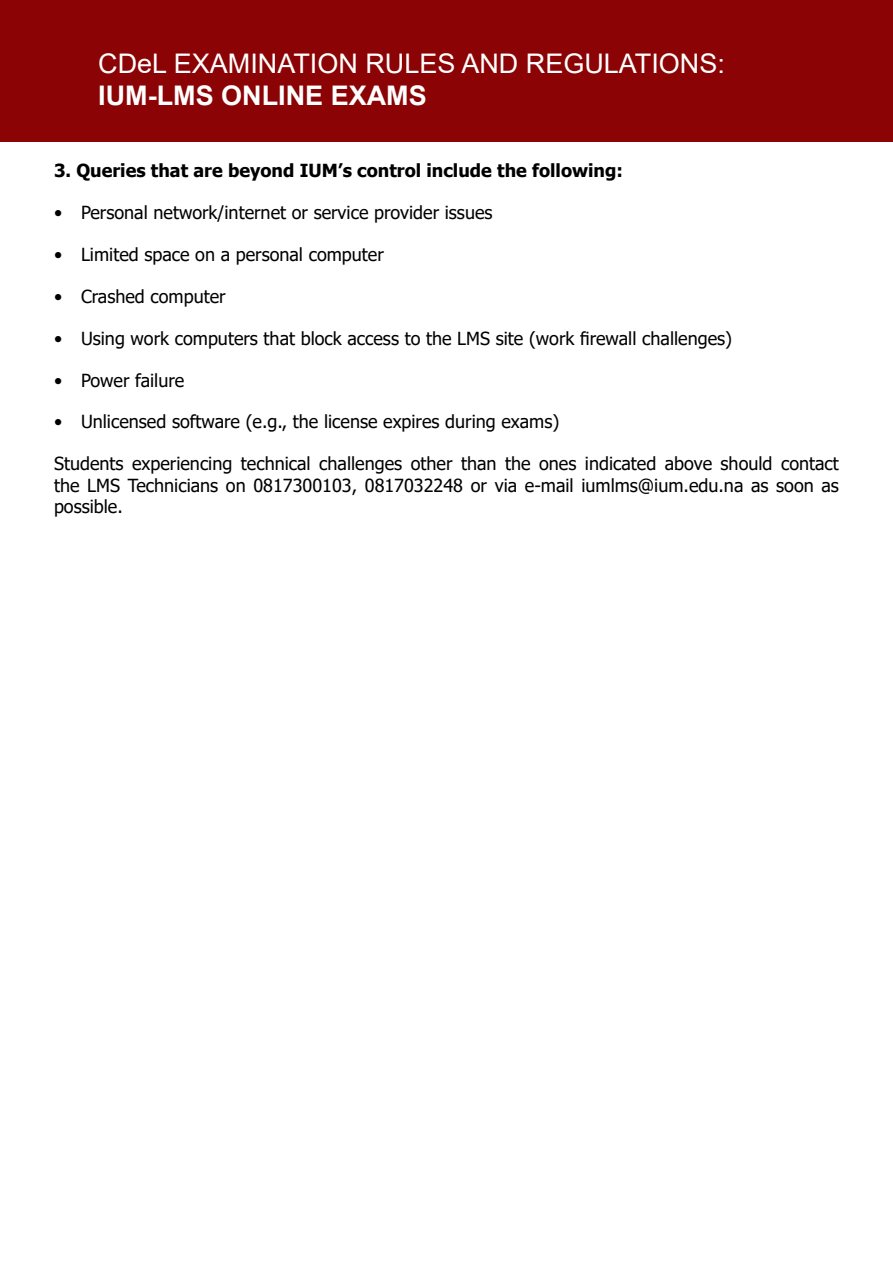
<style>
.page{position:relative;width:893px;height:1263px;background:#fff}
.page>*{position:absolute;margin:0;border:0;box-sizing:border-box;transform-origin:0 0}
.t1{font:27px "Arial";color:#fff}
.t2{font:700 27px "Arial";color:#fff}
.t3{font:18px/21.6px "Tahoma";color:#000;text-align:justify}
.t4{font:700 18px "Tahoma";color:#000}
</style>
<div class="page">
<div style="left:0;top:0;width:893px;height:142px;background:#8b0304"></div>
<h1 class="t1" style="left:98px;top:45px;width:628px">CDeL EXAMINATION RULES AND REGULATIONS:</h1>
<h1 class="t2" style="left:98px;top:77px;width:330px">IUM-LMS ONLINE EXAMS</h1>
<p class="t4" style="left:54px;top:158px;width:570px">3. Queries that are beyond IUM’s control include the following:</p>
<p class="t3" style="left:54px;top:203px;width:440px">• Personal network/internet or service provider issues</p>
<p class="t3" style="left:54px;top:245px;width:331px">• Limited space on a personal computer</p>
<p class="t3" style="left:54px;top:286px;width:173px">• Crashed computer</p>
<p class="t3" style="left:54px;top:328px;width:680px">• Using work computers that block access to the LMS site (work firewall challenges)</p>
<p class="t3" style="left:54px;top:370px;width:132px">• Power failure</p>
<p class="t3" style="left:54px;top:412px;width:507px">• Unlicensed software (e.g., the license expires during exams)</p>
<p class="t3" style="left:54px;top:454px;width:786px">Students experiencing technical challenges other than the ones indicated above should contact the LMS Technicians on 0817300103, 0817032248 or via e-mail iumlms@ium.edu.na as soon as possible.</p>
</div>
